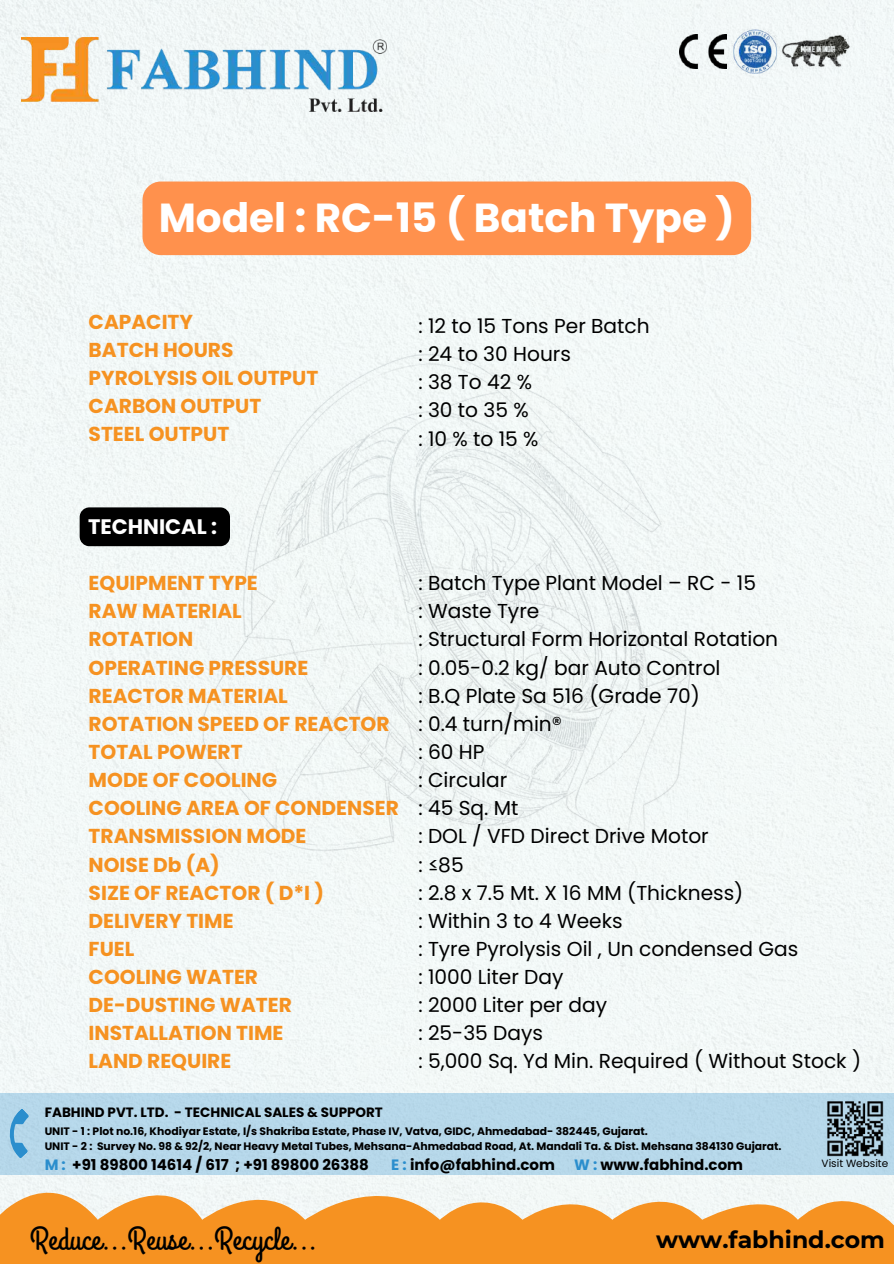
<style>
.page{position:relative;width:894px;height:1264px;background:#fff}
.page>*{position:absolute;margin:0;border:0;box-sizing:border-box;transform-origin:0 0}
.t1{font:700 40.5px "Poppins";color:#fff}
.t2{font:32.55px "Grand Hotel";color:#000}
.t3{font:700 23.55px "Montserrat";color:#000}
.t4{font:700 21px "Poppins";color:#fff}
.t5{font:20.1px/28.2px "Poppins";color:#000}
.t6{font:700 20.1px/28.2px "Poppins";color:#f69221}
.t7{font:700 15px "Poppins";color:#000}
.t8{font:700 13.5px "Poppins";color:#000}
.t9{font:700 10.8px/15.3px "Poppins";color:#000}
.t10{font:10.5px "Poppins";color:#000}
.s1{color:#2b8ecd}
</style>
<div class="page">
<div style="left:0;top:0;width:893px;height:1092px;background:#f2f8f7"></div>
<svg style="left:0;top:1174px;width:893px;height:89px;fill:#f69221"></svg>
<div style="left:0;top:1092px;width:893px;height:82px;background:#b6d8ea"></div>
<img style="left:21px;top:37px;width:365px;height:74px">
<img style="left:726px;top:29px;width:57px;height:44px">
<img style="left:778px;top:35px;width:72px;height:33px">
<img style="left:679px;top:35px;width:47px;height:34px">
<img style="left:155px;top:310px;width:584px;height:584px">
<svg style="left:9px;top:1109px;width:20px;height:49px"></svg>
<img style="left:827px;top:1101px;width:57px;height:56px">
<div style="left:142px;top:181px;width:609px;height:74px;background:#ff914d;border-radius:18px"></div>
<div style="left:80px;top:507px;width:150px;height:39px;background:#000;border-radius:10px"></div>
<h1 class="t1" style="left:159px;top:190px;width:577px">Model : RC-15 ( Batch Type )</h1>
<p class="t6" style="left:89px;top:308px;width:231px">CAPACITY<br>BATCH HOURS<br>PYROLYSIS OIL OUTPUT<br>CARBON OUTPUT<br>STEEL OUTPUT</p>
<p class="t5" style="left:418px;top:312px;width:233px">: 12 to 15 Tons Per Batch : 24 to 30 Hours :38To42%<br>:30to35% :10%to15%</p>
<p class="t4" style="left:88px;top:512px;width:130px">TECHNICAL :</p>
<p class="t6" style="left:89px;top:569px;width:311px">EQUIPMENT TYPE<br>RAW MATERIAL<br>ROTATION<br>OPERATING PRESSURE<br>REACTOR MATERIAL<br>ROTATION SPEED OF REACTOR<br>TOTAL POWERT<br>MODE OF COOLING<br>COOLING AREA OF CONDENSER<br>TRANSMISSION MODE<br>NOISE Db (A)<br>SIZE OF REACTOR ( D*I )<br>DELIVERY TIME<br>FUEL<br>COOLING WATER<br>DE-DUSTING WATER<br>INSTALLATION TIME<br>LAND REQUIRE</p>
<p class="t5" style="left:418px;top:569px;width:444px">: Batch Type Plant Model – RC - 15<br>: Waste Tyre<br>: Structural Form Horizontal Rotation<br>: 0.05-0.2 kg/ bar Auto Control<br>: B.Q Plate Sa 516 (Grade 70)<br>: 0.4 turn/min®<br>: 60 HP<br>: Circular<br>: 45 Sq. Mt<br>: DOL / VFD Direct Drive Motor<br>: ≤85<br>: 2.8 x 7.5 Mt. X 16 MM (Thickness)<br>: Within 3 to 4 Weeks<br>: Tyre Pyrolysis Oil , Un condensed Gas<br>: 1000 Liter Day<br>: 2000 Liter per day<br>: 25-35 Days<br>: 5,000 Sq. Yd Min. Required ( Without Stock )</p>
<p class="t8" style="left:45px;top:1103px;width:339px">FABHIND PVT. LTD. - TECHNICAL SALES &amp; SUPPORT</p>
<p class="t9" style="left:45px;top:1123px;width:738px">UNIT - 1 : Plot no.16, Khodiyar Estate, I/s Shakriba Estate, Phase IV, Vatva, GIDC, Ahmedabad- 382445, Gujarat.<br>UNIT - 2 : Survey No. 98 &amp; 92/2, Near Heavy Metal Tubes, Mehsana-Ahmedabad Road, At. Mandali Ta. &amp; Dist. Mehsana 384130 Gujarat.</p>
<p class="t7" style="left:45px;top:1153px;width:326px"><span class="s1">M :</span> +91 89800 14614 / 617 ; +91 89800 26388</p>
<p class="t7" style="left:391px;top:1153px;width:165px"><span class="s1">E :</span> info@fabhind.com</p>
<p class="t7" style="left:574px;top:1153px;width:170px"><span class="s1">W :</span> www.fabhind.com</p>
<p class="t10" style="left:821px;top:1155px;width:68px">Visit Website</p>
<h2 class="t2" style="left:30px;top:1217px;width:288px">Reduce...Reuse...Recycle...</h2>
<p class="t3" style="left:655px;top:1225px;width:230px">www.fabhind.com</p>
</div>
